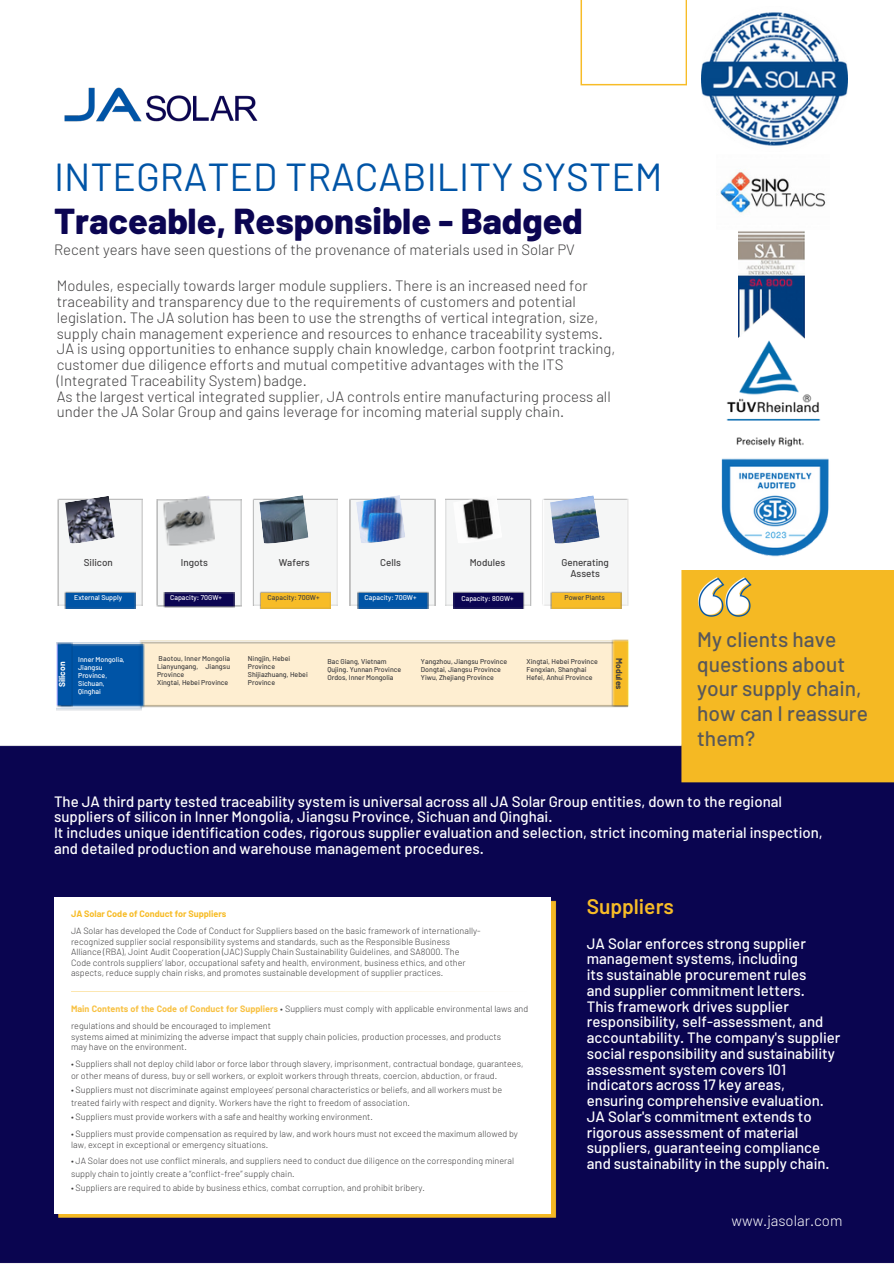
<style>
.page{position:relative;width:894px;height:1264px;background:#fff}
.page>*{position:absolute;margin:0;border:0;box-sizing:border-box;transform-origin:0 0}
.t1{font:39px "Barlow";color:#0054a6}
.t2{font:800 36px "Barlow";color:#0b0552}
.t3{font:500 21px/24.8px "Barlow";color:#58585a}
.t4{font:600 21px "Barlow";color:#f7bc27}
.t5{font:500 15px/15.8px "Barlow";color:#fff}
.t6{font:300 15px "Barlow";color:#fff}
.t7{font:300 14.85px/15.8px "Barlow";color:#3f3e3f}
.t8{font:500 9.9px/11.2px "Barlow";color:#3f3e3f;text-align:center}
.t9{font:300 9px/16.8px "Barlow";color:#3f3e3f}
.t10{font:700 8.4px "Barlow";color:#fff}
.t11{font:700 8.4px "Barlow";color:#3f3e3f}
.t12{font:500 7.05px/7.8px "Barlow";color:#3f3e3f}
.t13{font:500 7.05px/7.8px "Barlow";color:#fff}
.s1{font-weight:700;color:#f7bc27}
.s2{font-weight:700;color:#f8c142}
</style>
<div class="page">
<img style="left:64px;top:87px;width:194px;height:35px">
<img style="left:0;top:529px;width:893px;height:734px">
<img style="left:738px;top:231px;width:65px;height:107px">
<div style="left:54px;top:896px;width:496px;height:317px;background:#fff"></div>
<img style="left:57px;top:498px;width:86px;height:107px">
<img style="left:64px;top:591px;width:71px;height:17px">
<img style="left:140px;top:640px;width:487px;height:67px">
<img style="left:141px;top:644px;width:3px;height:65px">
<img style="left:56px;top:642px;width:1px;height:65px">
<img style="left:611px;top:639px;width:18px;height:67px">
<img style="left:57px;top:642px;width:84px;height:69px">
<svg style="left:580px;top:0;width:106px;height:85px"></svg>
<img style="left:70px;top:537px;width:44px;height:6px">
<div style="left:252px;top:498px;width:86px;height:107px;background:#f5f6f6"></div>
<img style="left:260px;top:591px;width:70px;height:17px">
<img style="left:259px;top:495px;width:49px;height:48px">
<div style="left:350px;top:498px;width:85px;height:107px;background:#f5f6f6"></div>
<img style="left:357px;top:591px;width:71px;height:17px">
<img style="left:356px;top:495px;width:49px;height:48px">
<div style="left:446px;top:498px;width:85px;height:107px;background:#f5f6f6"></div>
<img style="left:453px;top:591px;width:71px;height:17px">
<img style="left:453px;top:498px;width:49px;height:45px">
<div style="left:541px;top:498px;width:87px;height:107px;background:#f5f6f6"></div>
<img style="left:550px;top:591px;width:71px;height:17px">
<img style="left:550px;top:495px;width:49px;height:48px">
<img style="left:156px;top:500px;width:86px;height:106px">
<img style="left:163px;top:593px;width:71px;height:14px">
<img style="left:163px;top:495px;width:51px;height:51px">
<img style="left:163px;top:498px;width:48px;height:42px">
<hr style="left:71px;top:991px;width:461px;height:1px;background:#f7bc27">
<img style="left:726px;top:340px;width:95px;height:107px">
<div style="left:678px;top:533px;width:214px;height:36px;background:#fff"></div>
<img style="left:697px;top:458px;width:155px;height:99px">
<img style="left:720px;top:171px;width:106px;height:42px">
<img style="left:701px;top:12px;width:146px;height:134px">
<h3 class="t1" style="left:54px;top:152px;width:610px">INTEGRATED TRACABILITY SYSTEM</h3>
<h3 class="t2" style="left:54px;top:198px;width:530px">Traceable, Responsible - Badged</h3>
<h3 class="t7" style="left:54px;top:241px;width:522px">Recent years have seen questions of the provenance of materials used in Solar PV</h3>
<p class="t7" style="left:57px;top:277px;width:560px">Modules, especially towards larger module suppliers. There is an increased need for traceability and transparency due to the requirements of customers and potential legislation. The JA solution has been to use the strengths of vertical integration, size, supply chain management experience and resources to enhance traceability systems.<br>JA is using opportunities to enhance supply chain knowledge, carbon footprint tracking, customer due diligence efforts and mutual competitive advantages with the ITS (Integrated Traceability System) badge.<br>As the largest vertical integrated supplier, JA controls entire manufacturing process all under the JA Solar Group and gains leverage for incoming material supply chain.</p>
<h4 class="t8" style="left:84px;top:556px;width:31px">Silicon</h4>
<p class="t8" style="left:181px;top:556px;width:29px">Ingots</p>
<p class="t8" style="left:279px;top:556px;width:33px">Wafers</p>
<h4 class="t8" style="left:380px;top:556px;width:22px">Cells</h4>
<p class="t8" style="left:469px;top:556px;width:37px">Modules</p>
<p class="t8" style="left:561px;top:556px;width:49px">Generating<br>Assets</p>
<p class="t13" style="left:74px;top:593px;width:49px">External Supply</p>
<p class="t10" style="left:57px;top:687px;width:27px;rotate:-90deg">Silicon</p>
<p class="t13" style="left:78px;top:655px;width:48px">Inner Mongolia,<br>Jiangsu<br>Province,<br>Sichuan,<br>Qinghai</p>
<h4 class="t13" style="left:170px;top:593px;width:53px">Capacity: 70GW+</h4>
<p class="t12" style="left:267px;top:593px;width:53px">Capacity: 70GW+</p>
<h4 class="t13" style="left:364px;top:593px;width:53px">Capacity: 70GW+</h4>
<p class="t13" style="left:461px;top:594px;width:54px">Capacity: 80GW+</p>
<p class="t12" style="left:564px;top:593px;width:42px">Power Plants</p>
<p class="t12" style="left:158px;top:654px;width:73px">Baotou, Inner Mongolia</p>
<p class="t12" style="left:157px;top:662px;width:43px">Lianyungang,</p>
<p class="t12" style="left:205px;top:662px;width:26px">Jiangsu</p>
<p class="t12" style="left:157px;top:670px;width:73px">Province<br>Xingtai, Hebei Province</p>
<h4 class="t12" style="left:248px;top:654px;width:61px">Ningjin, Hebei<br>Province<br>Shijiazhuang, Hebei<br>Province</h4>
<p class="t12" style="left:327px;top:657px;width:75px">Bac Giang, Vietnam<br>Qujing. Yunnan Province<br>Ordos, Inner Mongolia</p>
<p class="t12" style="left:421px;top:657px;width:88px">Yangzhou, Jiangsu Province<br>Dongtai, Jiangsu Province<br>Yiwu, Zhejiang Province</p>
<h4 class="t12" style="left:526px;top:657px;width:73px">Xingtai, Hebei Province<br>Fengxian, Shanghai<br>Hefei, Anhui Province</h4>
<p class="t11" style="left:624px;top:658px;width:32px;rotate:90deg">Modules</p>
<p class="t3" style="left:697px;top:626px;width:172px">My clients have questions about your supply chain, how can I reassure them?</p>
<p class="t5" style="left:54px;top:792px;width:770px">The JA third party tested traceability system is universal across all JA Solar Group entities, down to the regional suppliers of silicon in Inner Mongolia, Jiangsu Province, Sichuan and Qinghai.<br>It includes unique identification codes, rigorous supplier evaluation and selection, strict incoming material inspection, and detailed production and warehouse management procedures.</p>
<p class="t9" style="left:71px;top:904px;width:411px"><span class="s1">JA Solar Code of Conduct for Suppliers<br></span>JA Solar has developed the Code of Conduct for Suppliers based on the basic framework of internationally-</p>
<p class="t9" style="left:71px;top:936px;width:390px;line-height:10.2px">recognized supplier social responsibility systems and standards, such as the Responsible Business<br>Alliance (RBA), Joint Audit Cooperation (JAC) Supply Chain Sustainability Guidelines, and SA8000. The</p>
<p class="t9" style="left:71px;top:954px;width:396px">Code controls suppliers’ labor, occupational safety and health, environment, business ethics, and other</p>
<p class="t9" style="left:71px;top:964px;width:373px">aspects, reduce supply chain risks, and promotes sustainable development of supplier practices.</p>
<p class="t9" style="left:71px;top:1000px;width:458px"><span class="s2">Main Contents of the Code of Conduct for Suppliers</span> • Suppliers must comply with applicable environmental laws and regulations and should be encouraged to implement</p>
<p class="t9" style="left:71px;top:1028px;width:431px">systems aimed at minimizing the adverse impact that supply chain policies, production processes, and products</p>
<p class="t9" style="left:71px;top:1038px;width:117px">may have on the environment.</p>
<p class="t9" style="left:71px;top:1057px;width:453px;line-height:12.3px">• Suppliers shall not deploy child labor or force labor through slavery, imprisonment, contractual bondage, guarantees, or other means of duress, buy or sell workers, or exploit workers through threats, coercion, abduction, or fraud.</p>
<p class="t9" style="left:71px;top:1082px;width:432px;line-height:13.5px">• Suppliers must not discriminate against employees’ personal characteristics or beliefs, and all workers must be treated fairly with respect and dignity. Workers have the right to freedom of association.</p>
<p class="t9" style="left:71px;top:1107px;width:303px">• Suppliers must provide workers with a safe and healthy working environment.</p>
<p class="t9" style="left:71px;top:1127px;width:448px;line-height:11.2px">• Suppliers must provide compensation as required by law, and work hours must not exceed the maximum allowed by law, except in exceptional or emergency situations.</p>
<p class="t9" style="left:71px;top:1153px;width:444px;line-height:13.5px">• JA Solar does not use conflict minerals, and suppliers need to conduct due diligence on the corresponding mineral supply chain to jointly create a “conflict-free” supply chain.</p>
<p class="t9" style="left:71px;top:1178px;width:355px">• Suppliers are required to abide by business ethics, combat corruption, and prohibit bribery.</p>
<p class="t4" style="left:586px;top:893px;width:89px">Suppliers</p>
<p class="t5" style="left:586px;top:934px;width:255px">JA Solar enforces strong supplier management systems, including<br>its sustainable procurement rules<br>and supplier commitment letters.<br>This framework drives supplier responsibility, self-assessment, and accountability. The company's supplier social responsibility and sustainability assessment system covers 101 indicators across 17 key areas, ensuring comprehensive evaluation.<br>JA Solar's commitment extends to rigorous assessment of material suppliers, guaranteeing compliance and sustainability in the supply chain.</p>
<p class="t6" style="left:731px;top:1211px;width:112px">www.jasolar.com</p>
</div>
